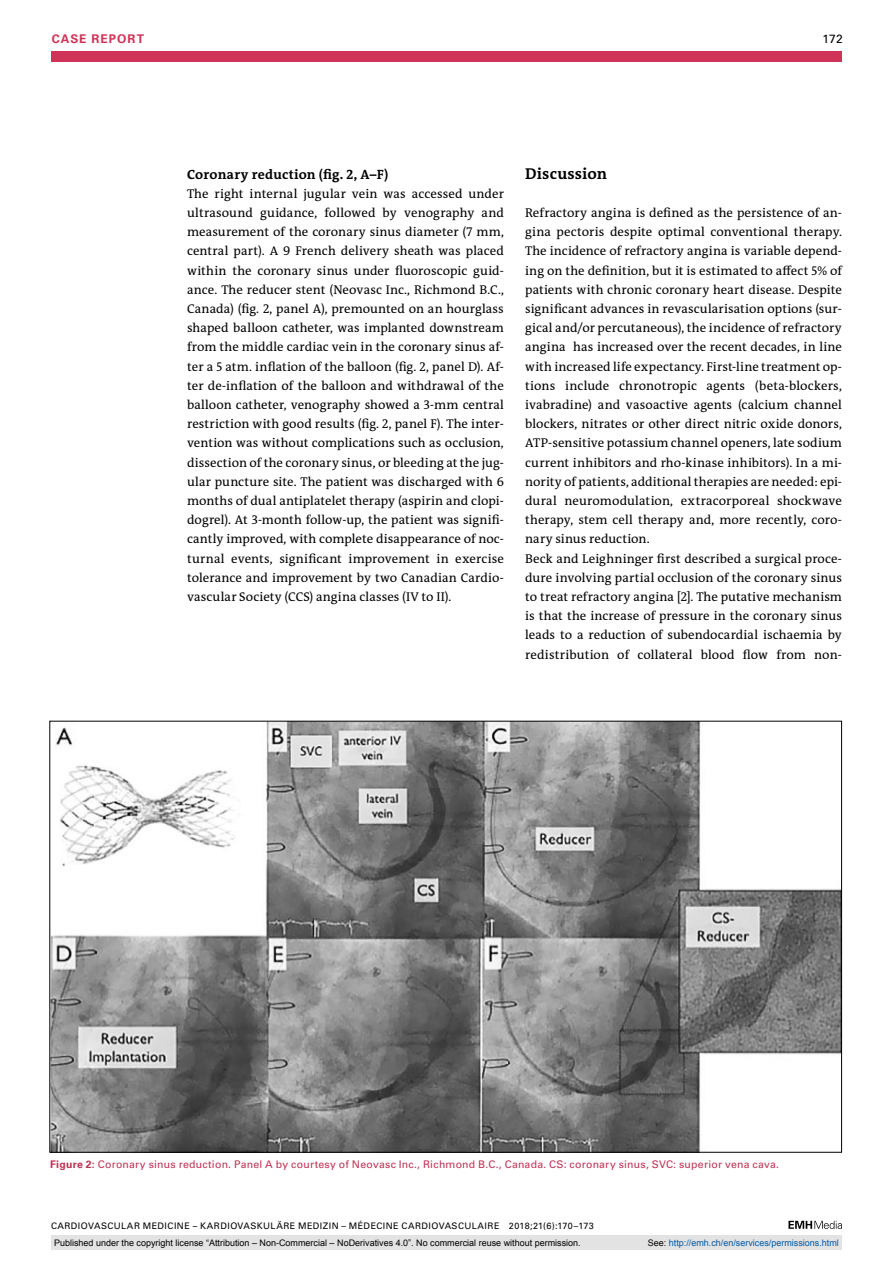
<style>
.page{position:relative;width:893px;height:1263px;background:#fff}
.page>*{position:absolute;margin:0;border:0;box-sizing:border-box;transform-origin:0 0}
.t1{font:700 15.75px "The Antiqua B W7";letter-spacing:.01em;color:#000}
.t2{font:700 13.5px "The Antiqua B W7";letter-spacing:.02em;color:#000}
.t3{font:12.75px/19.2px "The Antiqua B W5 Plain";letter-spacing:.01em;color:#000;text-align:justify}
.t4{font:700 12px "Univers LT Std";color:#d03358}
.t5{font:12px "Univers LT Std";color:#000}
.t6{font:10.5px "Univers LT Std";letter-spacing:.02em;color:#c13052}
.t7{font:9px "Arial";color:#000}
.t8{font:9px "Univers LT Std";letter-spacing:.05em;color:#000}
.t9{font:9px "Arial";color:#005ba9}
.s1{font-weight:700}
.s2{color:#000}
</style>
<div class="page">
<div style="left:51px;top:51px;width:791px;height:11px;background:#d03358"></div>
<svg style="left:788px;top:1221px;width:54px;height:8px"></svg>
<img style="left:51px;top:723px;width:789px;height:427px">
<div style="left:51px;top:1235px;width:791px;height:15px;background:#e3e3e3"></div>
<p class="t4" style="left:52px;top:31px;width:19px">CASE</p>
<p class="t4" style="left:91px;top:31px;width:10px">REPORT</p>
<p class="t5" style="left:822px;top:31px;width:22px">172</p>
<p class="t2" style="left:187px;top:165px;width:203px">Coronary reduction (fig. 2, A–F)</p>
<p class="t3" style="left:187px;top:184px;width:318px">The right internal jugular vein was accessed under ultrasound guidance, followed by venography and measurement of the coronary sinus diameter (7 mm, central part). A 9 French delivery sheath was placed within the coronary sinus under fluoroscopic guid&shy;ance. The reducer stent (Neovasc Inc., Richmond B.C., Canada) (fig. 2, panel A), premounted on an hourglass shaped balloon catheter, was implanted downstream from the middle cardiac vein in the coronary sinus af&shy;ter a 5 atm. inflation of the balloon (fig. 2, panel D). Af&shy;ter de-inflation of the balloon and withdrawal of the balloon catheter, venography showed a 3-mm central restriction with good results (fig. 2, panel F). The inter&shy;vention was without complications such as occlusion, dissection of the coronary sinus, or bleeding at the jug&shy;ular puncture site. The patient was discharged with 6 months of dual antiplatelet therapy (aspirin and clopi&shy;dogrel). At 3-month follow-up, the patient was signifi&shy;cantly improved, with complete disappearance of noc&shy;turnal events, significant improvement in exercise tolerance and improvement by two Canadian Cardio&shy;vascular Society (CCS) angina classes (IV to II).</p>
<p class="t1" style="left:525px;top:163px;width:84px">Discussion</p>
<p class="t3" style="left:525px;top:203px;width:318px;text-align:left">Refractory angina is defined as the persistence of an&shy;gina pectoris despite optimal conventional therapy.<br>The incidence of refractory angina is variable depend&shy;ing on the definition, but it is estimated to affect 5% of patients with chronic coronary heart disease. Despite significant advances in revascularisation options (sur&shy;gical and/or percutaneous), the incidence of refractory angina has increased over the recent decades, in line with increased life expectancy. First-line treatment op&shy;tions include chronotropic agents (beta-blockers, ivabradine) and vasoactive agents (calcium channel blockers, nitrates or other direct nitric oxide donors, ATP-sensitive potassium channel openers, late sodium current inhibitors and rho-kinase inhibitors). In a mi&shy;nority of patients, additional therapies are needed: epi&shy;dural neuromodulation, extracorporeal shockwave therapy, stem cell therapy and, more recently, coro&shy;nary sinus reduction.<br>Beck and Leighninger first described a surgical proce&shy;dure involving partial occlusion of the coronary sinus to treat refractory angina [2]. The putative mechanism is that the increase of pressure in the coronary sinus leads to a reduction of subendocardial ischaemia by redistribution of collateral blood flow from non-</p>
<p class="t6" style="left:50px;top:1158px;width:730px"><span class="s1">FIGURE 2:</span> Coronary sinus reduction. Panel A by courtesy of Neovasc Inc., Richmond B.C., Canada. CS: coronary sinus, SVC: superior vena cava.</p>
<p class="t8" style="left:51px;top:1220px;width:544px">CARDIOVASCULAR MEDICINE – KARDIOVASKULÄRE MEDIZIN – MÉDECINE CARDIOVASCULAIRE 2018;21(6):170–173</p>
<p class="t7" style="left:54px;top:1237px;width:528px">Published under the copyright license “Attribution – Non-Commercial – NoDerivatives 4.0”. No commercial reuse without permission.</p>
<p class="t9" style="left:648px;top:1237px;width:193px"><span class="s2">See:</span> http://emh.ch/en/services/permissions.html</p>
</div>
